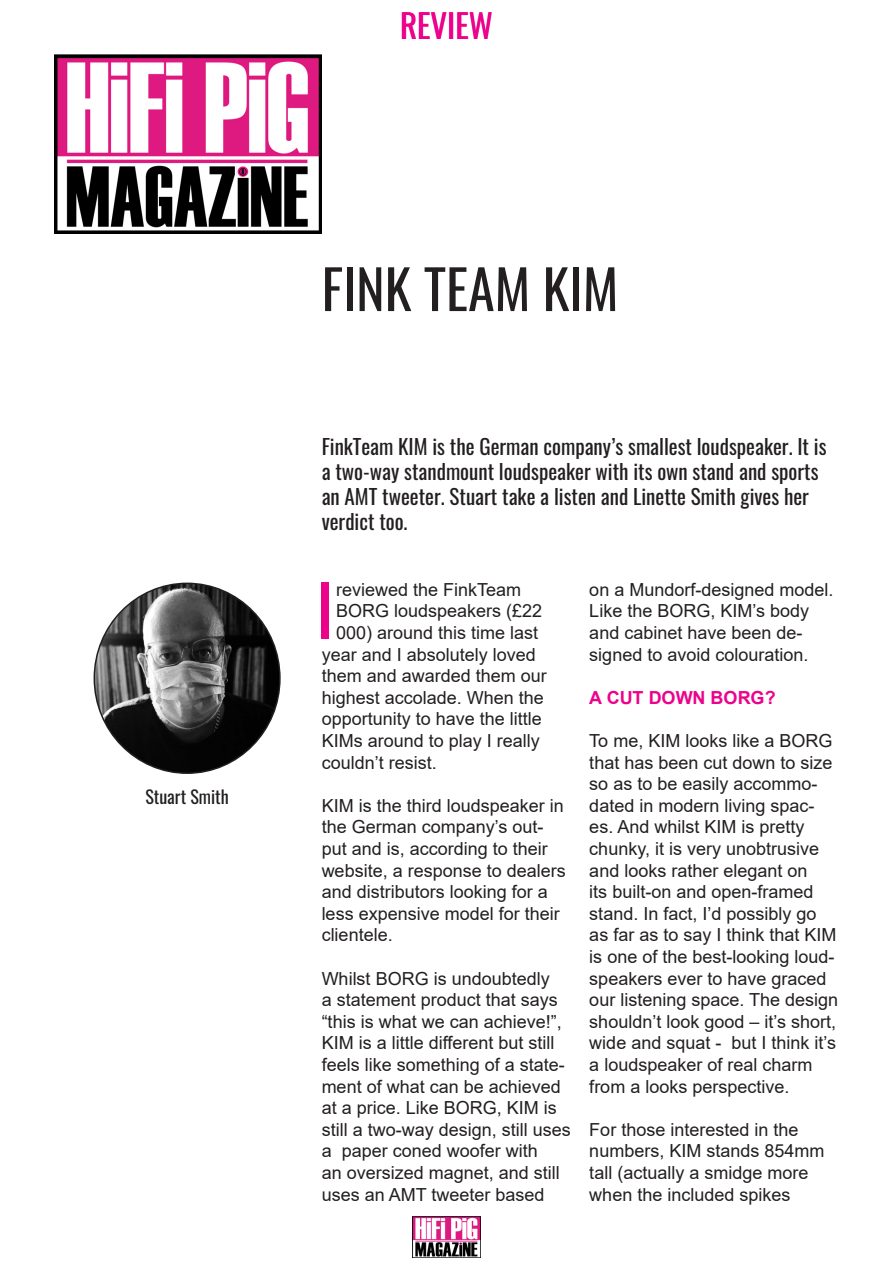
<style>
.page{position:relative;width:893px;height:1263px;background:#fff}
.page>*{position:absolute;margin:0;border:0;box-sizing:border-box;transform-origin:0 0}
.Paragraph_Style_1{font:78.3px "Arial";color:#ed028c}
.t1{font:54px "Oswald";color:#231f20}
.t2{font:33px "Oswald";color:#ed028c}
.t3{font:21px/25.2px "Oswald";color:#231f20}
.Paragraph_Style_1-2{font:18px/21.6px "Arial";color:#231f20}
.Paragraph_Style_1-3{font:700 18px "Arial";color:#ed028c}
.t4{font:18px "Oswald";color:#231f20}
</style>
<div class="page">
<img style="left:95px;top:583px;width:184px;height:190px">
<img style="left:54px;top:54px;width:268px;height:180px">
<img style="left:413px;top:1216px;width:67px;height:42px">
<p class="t4" style="left:145px;top:780px;width:85px">Stuart Smith</p>
<p class="t2" style="left:400px;top:-3px;width:94px">REVIEW</p>
<p class="t1" style="left:322px;top:241px;width:298px">FINK TEAM KIM</p>
<p class="t3" style="left:322px;top:431px;width:506px">FinkTeam KIM is the German company’s smallest loudspeaker. It is a two-way standmount loudspeaker with its own stand and sports an AMT tweeter. Stuart take a listen and Linette Smith gives her verdict too.</p>
<p class="Paragraph_Style_1" style="left:314px;top:557px;width:23px">I</p>
<p class="Paragraph_Style_1-2" style="left:336px;top:578px;width:187px">reviewed the FinkTeam</p>
<p class="Paragraph_Style_1-2" style="left:336px;top:600px;width:208px">BORG loudspeakers (£22</p>
<p class="Paragraph_Style_1-2" style="left:336px;top:622px;width:204px">000) around this time last</p>
<p class="Paragraph_Style_1-2" style="left:322px;top:643px;width:216px">year and I absolutely loved</p>
<p class="Paragraph_Style_1-2" style="left:322px;top:665px;width:227px">them and awarded them our</p>
<p class="Paragraph_Style_1-2" style="left:322px;top:686px;width:224px">highest accolade. When the</p>
<p class="Paragraph_Style_1-2" style="left:322px;top:708px;width:222px">opportunity to have the little</p>
<p class="Paragraph_Style_1-2" style="left:322px;top:730px;width:220px">KIMs around to play I really</p>
<p class="Paragraph_Style_1-2" style="left:322px;top:751px;width:117px">couldn’t resist.</p>
<p class="Paragraph_Style_1-2" style="left:322px;top:794px;width:246px">KIM is the third loudspeaker in the German company’s out&shy;put and is, according to their website, a response to dealers and distributors looking for a less expensive model for their clientele.</p>
<p class="Paragraph_Style_1-2" style="left:322px;top:967px;width:251px">Whilst BORG is undoubtedly<br>a statement product that says “this is what we can achieve!”,<br>KIM is a little different but still feels like something of a state&shy;ment of what can be achieved at a price. Like BORG, KIM is still a two-way design, still uses a paper coned woofer with<br>an oversized magnet, and still uses an AMT tweeter based</p>
<p class="Paragraph_Style_1-2" style="left:589px;top:578px;width:246px">on a Mundorf-designed model.<br>Like the BORG, KIM’s body and cabinet have been de&shy;signed to avoid colouration.</p>
<p class="Paragraph_Style_1-3" style="left:589px;top:685px;width:188px">A CUT DOWN BORG?</p>
<p class="Paragraph_Style_1-2" style="left:589px;top:730px;width:250px">To me, KIM looks like a BORG that has been cut down to size so as to be easily accommo&shy;dated in modern living spac&shy;es. And whilst KIM is pretty chunky, it is very unobtrusive and looks rather elegant on<br>its built-on and open-framed stand. In fact, I’d possibly go as far as to say I think that KIM is one of the best-looking loud&shy;speakers ever to have graced our listening space. The design shouldn’t look good – it’s short, wide and squat - but I think it’s a loudspeaker of real charm from a looks perspective.</p>
<p class="Paragraph_Style_1-2" style="left:589px;top:1118px;width:237px">For those interested in the numbers, KIM stands 854mm tall (actually a smidge more when the included spikes</p>
</div>
